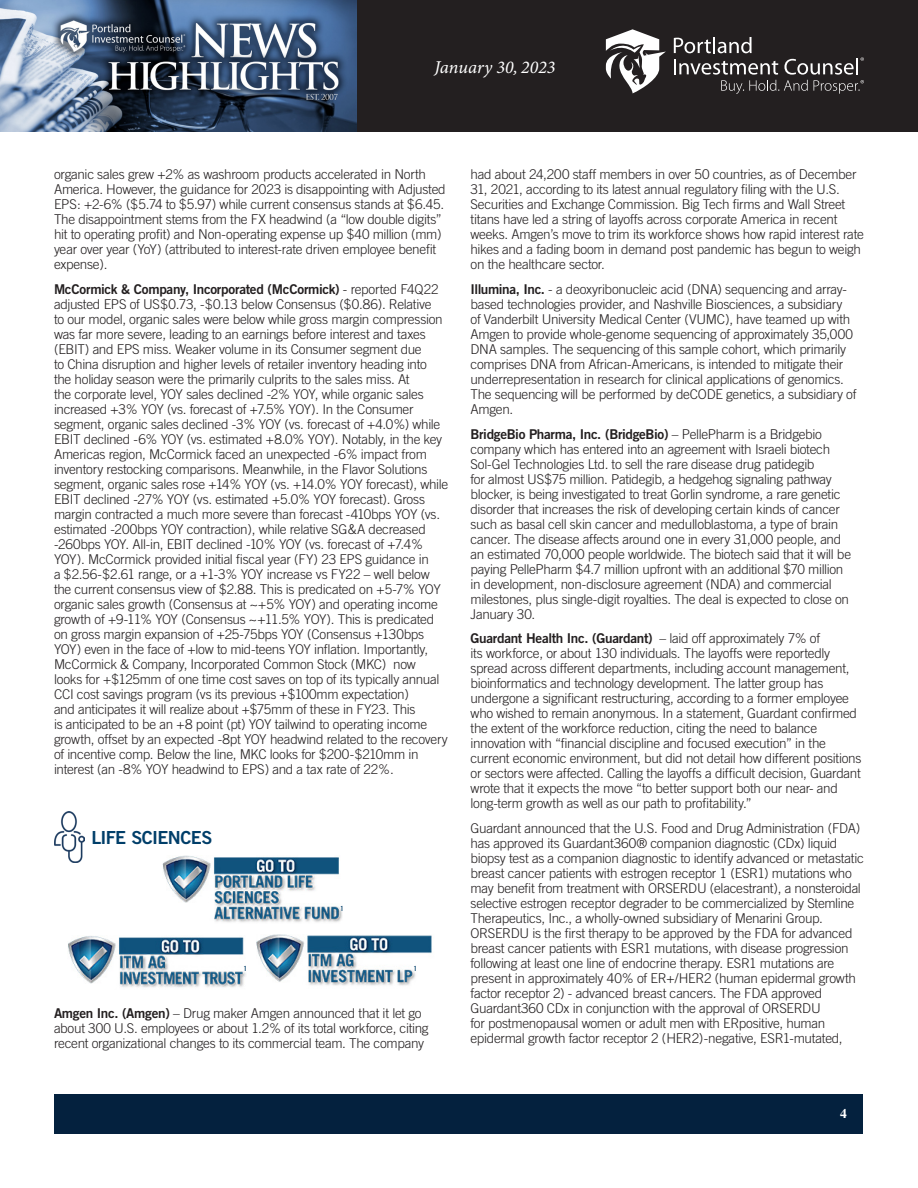
<style>
.page{position:relative;width:918px;height:1188px;background:#fff}
.page>*{position:absolute;margin:0;border:0;box-sizing:border-box;transform-origin:0 0}
.t1{font:italic 18px "Minion Variable Concept";color:#fff}
.Article_-_Body{font:18px "Trade Gothic Bold Two";letter-spacing:-.035em;color:#003e69}
.Article_-_Body-2{font:300 13.5px/15px "Trade Gothic";letter-spacing:-.02em;color:#231f20}
.t2{font:700 13.5px "Times";color:#fff}
.t3{font:7.05px "Trade Gothic Bold Cond Twenty";color:#003e69}
.s1{font-family:"Trade Gothic Bold Two";font-weight:400}
</style>
<div class="page">
<div style="left:356px;top:0;width:562px;height:132px;background:#231f20"></div>
<img style="left:0;top:0;width:356px;height:132px">
<svg style="left:674px;top:37px;width:190px;height:57px"></svg>
<svg style="left:606px;top:29px;width:60px;height:64px"></svg>
<div style="left:55px;top:1094px;width:808px;height:39px;background:#04213e"></div>
<img style="left:54px;top:812px;width:31px;height:51px">
<img style="left:257px;top:935px;width:175px;height:51px">
<img style="left:68px;top:936px;width:178px;height:52px">
<img style="left:163px;top:855px;width:179px;height:67px">
<h1 class="t1" style="left:434px;top:55px;width:123px">January 30, 2023</h1>
<p class="Article_-_Body-2" style="left:54px;top:167px;width:393px">organic sales grew +2% as washroom products accelerated in North America. However, the guidance for 2023 is disappointing with Adjusted EPS: +2-6% ($5.74 to $5.97) while current consensus stands at $6.45.<br>The disappointment stems from the FX headwind (a “low double digits” hit to operating profit) and Non-operating expense up $40 million (mm) year over year (YoY) (attributed to interest-rate driven employee benefit expense).</p>
<p class="Article_-_Body-2" style="left:54px;top:281px;width:396px"><span class="s1">McCormick &amp; Company, Incorporated (McCormick)</span> - reported F4Q22 adjusted EPS of US$0.73, -$0.13 below Consensus ($0.86). Relative<br>to our model, organic sales were below while gross margin compression was far more severe, leading to an earnings before interest and taxes (EBIT) and EPS miss. Weaker volume in its Consumer segment due<br>to China disruption and higher levels of retailer inventory heading into<br>the holiday season were the primarily culprits to the sales miss. At<br>the corporate level, YOY sales declined -2% YOY, while organic sales increased +3% YOY (vs. forecast of +7.5% YOY). In the Consumer segment, organic sales declined -3% YOY (vs. forecast of +4.0%) while EBIT declined -6% YOY (vs. estimated +8.0% YOY). Notably, in the key Americas region, McCormick faced an unexpected -6% impact from inventory restocking comparisons. Meanwhile, in the Flavor Solutions segment, organic sales rose +14% YOY (vs. +14.0% YOY forecast), while EBIT declined -27% YOY (vs. estimated +5.0% YOY forecast). Gross margin contracted a much more severe than forecast -410bps YOY (vs. estimated -200bps YOY contraction), while relative SG&amp;A decreased -260bps YOY. All-in, EBIT declined -10% YOY (vs. forecast of +7.4% YOY). McCormick provided initial fiscal year (FY) 23 EPS guidance in<br>a $2.56-$2.61 range, or a +1-3% YOY increase vs FY22 – well below the current consensus view of $2.88. This is predicated on +5-7% YOY organic sales growth (Consensus at ~+5% YOY) and operating income growth of +9-11% YOY (Consensus ~+11.5% YOY). This is predicated on gross margin expansion of +25-75bps YOY (Consensus +130bps YOY) even in the face of +low to mid-teens YOY inflation. Importantly, McCormick &amp; Company, Incorporated Common Stock (MKC) now<br>looks for +$125mm of one time cost saves on top of its typically annual CCI cost savings program (vs its previous +$100mm expectation)<br>and anticipates it will realize about +$75mm of these in FY23. This<br>is anticipated to be an +8 point (pt) YOY tailwind to operating income growth, offset by an expected -8pt YOY headwind related to the recovery of incentive comp. Below the line, MKC looks for $200-$210mm in interest (an -8% YOY headwind to EPS) and a tax rate of 22%.</p>
<p class="Article_-_Body" style="left:91px;top:826px;width:122px">LIFE SCIENCES</p>
<p class="t3" style="left:341px;top:904px;width:5px">1</p>
<p class="t3" style="left:244px;top:964px;width:5px">1</p>
<p class="t3" style="left:414px;top:964px;width:5px">1</p>
<p class="Article_-_Body-2" style="left:54px;top:1005px;width:376px"><span class="s1">Amgen Inc. (Amgen)</span> – Drug maker Amgen announced that it let go about 300 U.S. employees or about 1.2% of its total workforce, citing recent organizational changes to its commercial team. The company</p>
<p class="Article_-_Body-2" style="left:471px;top:167px;width:395px">had about 24,200 staff members in over 50 countries, as of December 31, 2021, according to its latest annual regulatory filing with the U.S.<br>Securities and Exchange Commission. Big Tech firms and Wall Street titans have led a string of layoffs across corporate America in recent weeks. Amgen’s move to trim its workforce shows how rapid interest rate hikes and a fading boom in demand post pandemic has begun to weigh on the healthcare sector.</p>
<p class="Article_-_Body-2" style="left:471px;top:281px;width:387px"><span class="s1">Illumina, Inc.</span> - a deoxyribonucleic acid (DNA) sequencing and array&shy;based technologies provider, and Nashville Biosciences, a subsidiary<br>of Vanderbilt University Medical Center (VUMC), have teamed up with Amgen to provide whole-genome sequencing of approximately 35,000<br>DNA samples. The sequencing of this sample cohort, which primarily comprises DNA from African-Americans, is intended to mitigate their underrepresentation in research for clinical applications of genomics.<br>The sequencing will be performed by deCODE genetics, a subsidiary of Amgen.</p>
<p class="Article_-_Body-2" style="left:471px;top:426px;width:382px"><span class="s1">BridgeBio Pharma, Inc. (BridgeBio)</span> – PellePharm is a Bridgebio company which has entered into an agreement with Israeli biotech Sol-Gel Technologies Ltd. to sell the rare disease drug patidegib<br>for almost US$75 million. Patidegib, a hedgehog signaling pathway blocker, is being investigated to treat Gorlin syndrome, a rare genetic disorder that increases the risk of developing certain kinds of cancer such as basal cell skin cancer and medulloblastoma, a type of brain cancer. The disease affects around one in every 31,000 people, and an estimated 70,000 people worldwide. The biotech said that it will be paying PellePharm $4.7 million upfront with an additional $70 million in development, non-disclosure agreement (NDA) and commercial milestones, plus single-digit royalties. The deal is expected to close on January 30.</p>
<p class="Article_-_Body-2" style="left:471px;top:631px;width:392px"><span class="s1">Guardant Health Inc. (Guardant)</span> – laid off approximately 7% of<br>its workforce, or about 130 individuals. The layoffs were reportedly spread across different departments, including account management, bioinformatics and technology development. The latter group has undergone a significant restructuring, according to a former employee who wished to remain anonymous. In a statement, Guardant confirmed the extent of the workforce reduction, citing the need to balance innovation with “financial discipline and focused execution” in the current economic environment, but did not detail how different positions or sectors were affected. Calling the layoffs a difficult decision, Guardant wrote that it expects the move “to better support both our near- and long-term growth as well as our path to profitability.”</p>
<p class="Article_-_Body-2" style="left:471px;top:821px;width:395px">Guardant announced that the U.S. Food and Drug Administration (FDA) has approved its Guardant360® companion diagnostic (CDx) liquid biopsy test as a companion diagnostic to identify advanced or metastatic breast cancer patients with estrogen receptor 1 (ESR1) mutations who may benefit from treatment with ORSERDU (elacestrant), a nonsteroidal selective estrogen receptor degrader to be commercialized by Stemline Therapeutics, Inc., a wholly-owned subsidiary of Menarini Group.<br>ORSERDU is the first therapy to be approved by the FDA for advanced breast cancer patients with ESR1 mutations, with disease progression following at least one line of endocrine therapy. ESR1 mutations are present in approximately 40% of ER+/HER2 (human epidermal growth factor receptor 2) - advanced breast cancers. The FDA approved Guardant360 CDx in conjunction with the approval of ORSERDU<br>for postmenopausal women or adult men with ERpositive, human epidermal growth factor receptor 2 (HER2)-negative, ESR1-mutated,</p>
<p class="t2" style="left:840px;top:1100px;width:8px">4</p>
</div>
